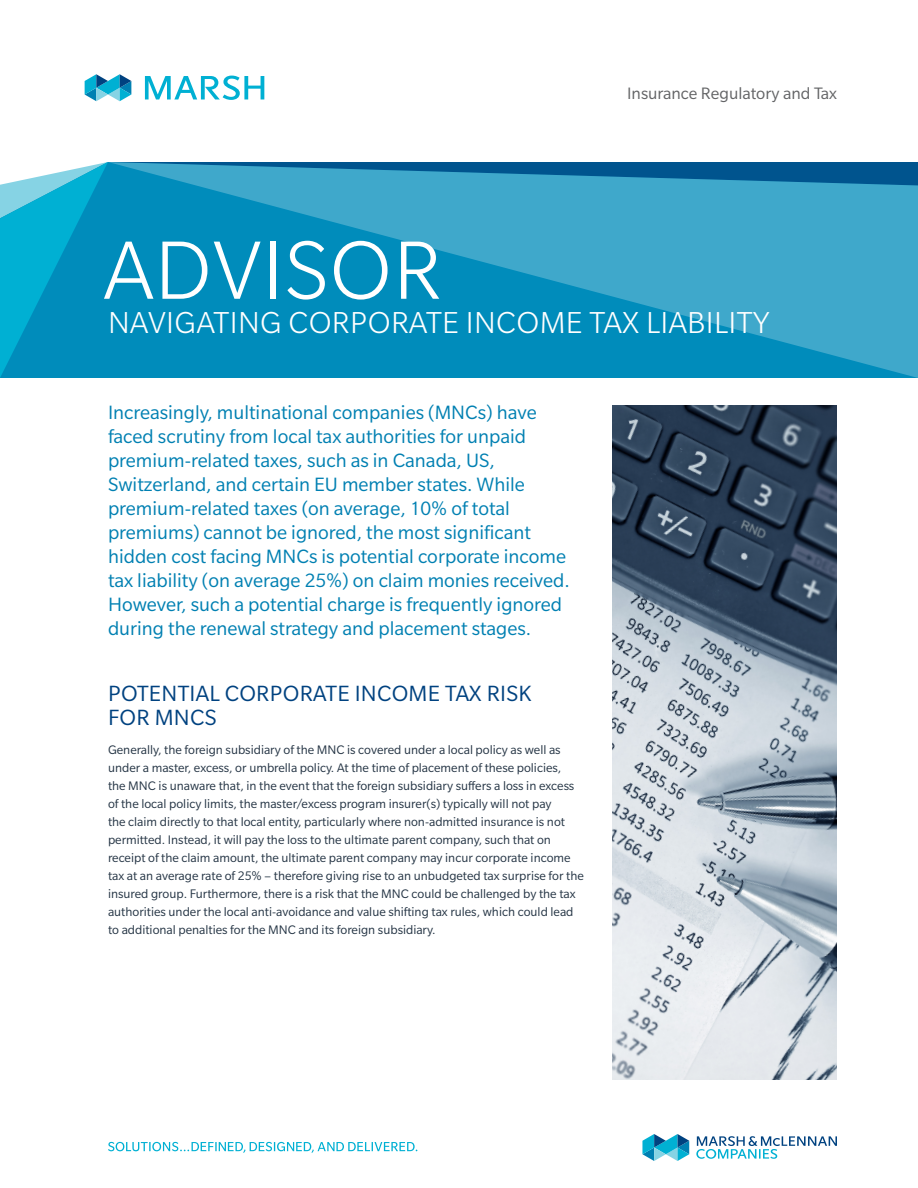
<style>
.page{position:relative;width:918px;height:1188px;background:#fff}
.page>*{position:absolute;margin:0;border:0;box-sizing:border-box;transform-origin:0 0}
.t1{font:300 90px "Slate Pro";letter-spacing:.01em;color:#fff}
.t2{font:300 33px "Slate Pro";letter-spacing:.01em;color:#fff}
.t3{font:24px/24px "Slate Pro";letter-spacing:.01em;color:#004280}
.t4{font:21px/24px "Slate Pro";color:#0080b2}
.t5{font:18px "Slate Pro";color:#636466}
.t6{font:13.5px/18px "Slate Pro";color:#243444}
</style>
<div class="page">
<svg style="left:0;top:162px;width:108px;height:216px;background:#17a4ca"></svg>
<svg style="left:108px;top:162px;width:810px;height:216px;background:#1c95bf"></svg>
<svg style="left:696px;top:1136px;width:141px;height:23px"></svg>
<svg style="left:642px;top:1134px;width:47px;height:27px"></svg>
<svg style="left:85px;top:74px;width:46px;height:27px"></svg>
<svg style="left:145px;top:76px;width:119px;height:24px"></svg>
<svg style="left:108px;top:1142px;width:309px;height:11px"></svg>
<img style="left:612px;top:405px;width:225px;height:675px">
<h3 class="t5" style="left:627px;top:84px;width:211px">Insurance Regulatory and Tax</h3>
<h1 class="t1" style="left:104px;top:224px;width:340px">ADVISOR</h1>
<h2 class="t2" style="left:108px;top:306px;width:663px">NAVIGATING CORPORATE INCOME TAX LIABILITY</h2>
<p class="t4" style="left:108px;top:400px;width:463px">Increasingly, multinational companies (MNCs) have faced scrutiny from local tax authorities for unpaid premium-related taxes, such as in Canada, US, Switzerland, and certain EU member states. While premium-related taxes (on average, 10% of total premiums) cannot be ignored, the most significant hidden cost facing MNCs is potential corporate income tax liability (on average 25%) on claim monies received.<br>However, such a potential charge is frequently ignored during the renewal strategy and placement stages.</p>
<h3 class="t3" style="left:108px;top:681px;width:425px">POTENTIAL CORPORATE INCOME TAX RISK<br>FOR MNCS</h3>
<p class="t6" style="left:108px;top:740px;width:477px">Generally, the foreign subsidiary of the MNC is covered under a local policy as well as under a master, excess, or umbrella policy. At the time of placement of these policies,<br>the MNC is unaware that, in the event that the foreign subsidiary suffers a loss in excess of the local policy limits, the master/excess program insurer(s) typically will not pay<br>the claim directly to that local entity, particularly where non-admitted insurance is not permitted. Instead, it will pay the loss to the ultimate parent company, such that on receipt of the claim amount, the ultimate parent company may incur corporate income tax at an average rate of 25% – therefore giving rise to an unbudgeted tax surprise for the insured group. Furthermore, there is a risk that the MNC could be challenged by the tax authorities under the local anti-avoidance and value shifting tax rules, which could lead to additional penalties for the MNC and its foreign subsidiary.</p>
</div>
